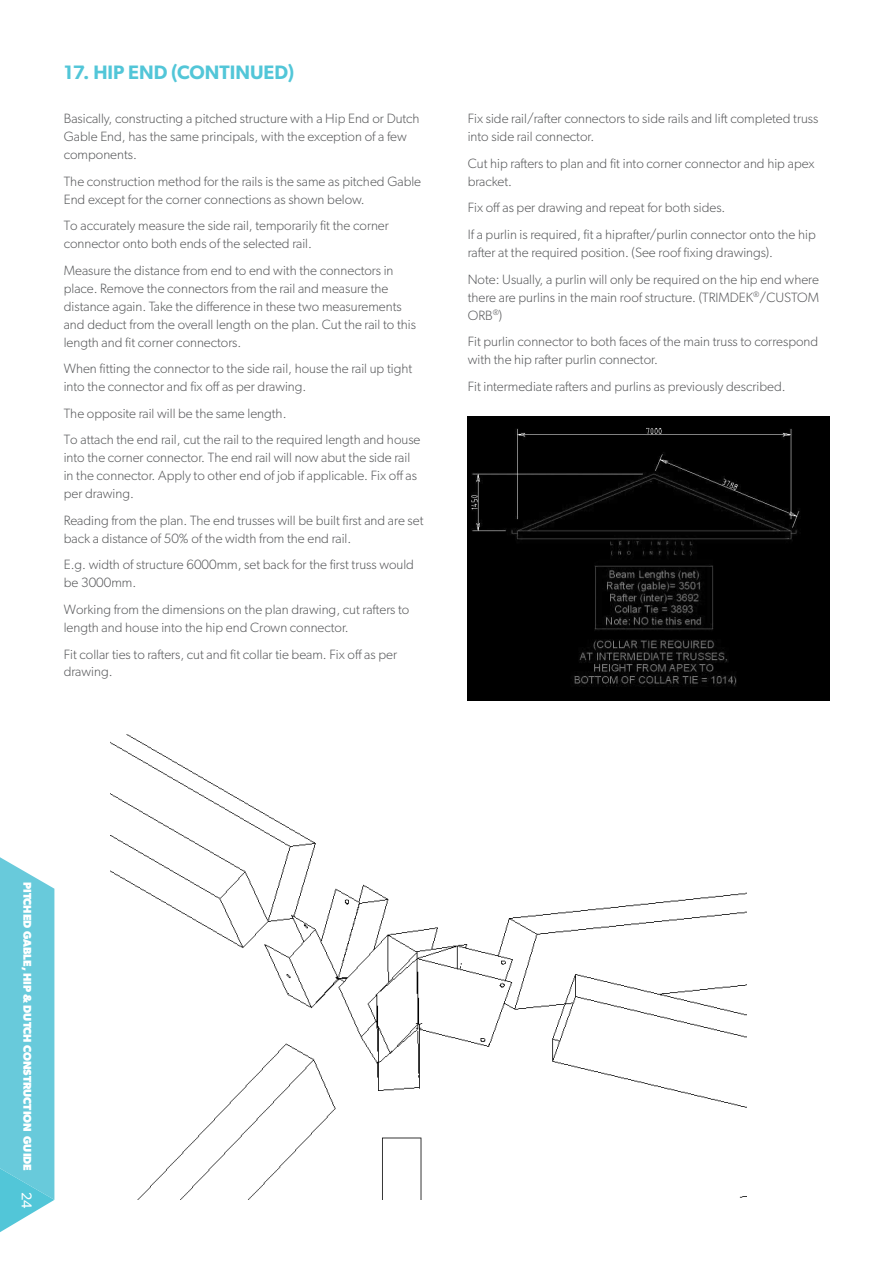
<style>
.page{position:relative;width:893px;height:1263px;background:#fff}
.page>*{position:absolute;margin:0;border:0;box-sizing:border-box;transform-origin:0 0}
.t1{font:600 19.5px "Gibson";color:#52c6d8}
.t2{font:14.25px "Gibson";color:#fff}
.t3{font:300 13.5px/18px "Gibson";color:#58595b}
.t4{font:700 11.25px "Gibson";color:#fff}
</style>
<div class="page">
<svg style="left:0;top:857px;width:54px;height:375px;background:#72cedd"></svg>
<img style="left:111px;top:735px;width:636px;height:464px">
<img style="left:468px;top:417px;width:361px;height:283px">
<h1 class="t1" style="left:64px;top:61px;width:232px">17. HIP END (CONTINUED)</h1>
<p class="t3" style="left:64px;top:110px;width:357px">Basically, constructing a pitched structure with a Hip End or Dutch<br>Gable End, has the same principals, with the exception of a few components.</p>
<p class="t3" style="left:64px;top:172px;width:359px">The construction method for the rails is the same as pitched Gable<br>End except for the corner connections as shown below.</p>
<p class="t3" style="left:64px;top:217px;width:327px">To accurately measure the side rail, temporarily fit the corner connector onto both ends of the selected rail.</p>
<p class="t3" style="left:64px;top:261px;width:354px">Measure the distance from end to end with the connectors in place. Remove the connectors from the rail and measure the distance again. Take the difference in these two measurements and deduct from the overall length on the plan. Cut the rail to this length and fit corner connectors.</p>
<p class="t3" style="left:64px;top:360px;width:350px">When fitting the connector to the side rail, house the rail up tight into the connector and fix off as per drawing.</p>
<p class="t3" style="left:64px;top:400px;width:358px;line-height:26.5px">The opposite rail will be the same length.<br>To attach the end rail, cut the rail to the required length and house</p>
<p class="t3" style="left:64px;top:449px;width:355px">into the corner connector. The end rail will now abut the side rail in the connector. Apply to other end of job if applicable. Fix off as per drawing.</p>
<p class="t3" style="left:64px;top:511px;width:361px">Reading from the plan. The end trusses will be built first and are set back a distance of 50% of the width from the end rail.</p>
<p class="t3" style="left:64px;top:556px;width:352px">E.g. width of structure 6000mm, set back for the first truss would be 3000mm.</p>
<p class="t3" style="left:64px;top:600px;width:347px">Working from the dimensions on the plan drawing, cut rafters to length and house into the hip end Crown connector.</p>
<p class="t3" style="left:64px;top:645px;width:335px">Fit collar ties to rafters, cut and fit collar tie beam. Fix off as per drawing.</p>
<p class="t3" style="left:468px;top:110px;width:352px">Fix side rail/rafter connectors to side rails and lift completed truss into side rail connector.</p>
<p class="t3" style="left:468px;top:154px;width:348px">Cut hip rafters to plan and fit into corner connector and hip apex bracket.</p>
<p class="t3" style="left:468px;top:194px;width:350px;line-height:26.5px">Fix off as per drawing and repeat for both sides.<br>If a purlin is required, fit a hiprafter/purlin connector onto the hip</p>
<p class="t3" style="left:468px;top:239px;width:353px;line-height:26.5px">rafter at the required position. (See roof fixing drawings).<br>Note: Usually, a purlin will only be required on the hip end where</p>
<p class="t3" style="left:468px;top:288px;width:353px">there are purlins in the main roof structure. (TRIMDEK<sup>®</sup>/CUSTOM<br>ORB<sup>®</sup>)</p>
<p class="t3" style="left:468px;top:332px;width:352px">Fit purlin connector to both faces of the main truss to correspond with the hip rafter purlin connector.</p>
<p class="t3" style="left:468px;top:377px;width:319px">Fit intermediate rafters and purlins as previously described.</p>
<p class="t4" style="left:34px;top:882px;width:290px;rotate:90deg">PITCHED GABLE, HIP &amp; DUTCH CONSTRUCTION GUIDE</p>
<p class="t2" style="left:35px;top:1191px;width:18px;rotate:90deg">24</p>
</div>
